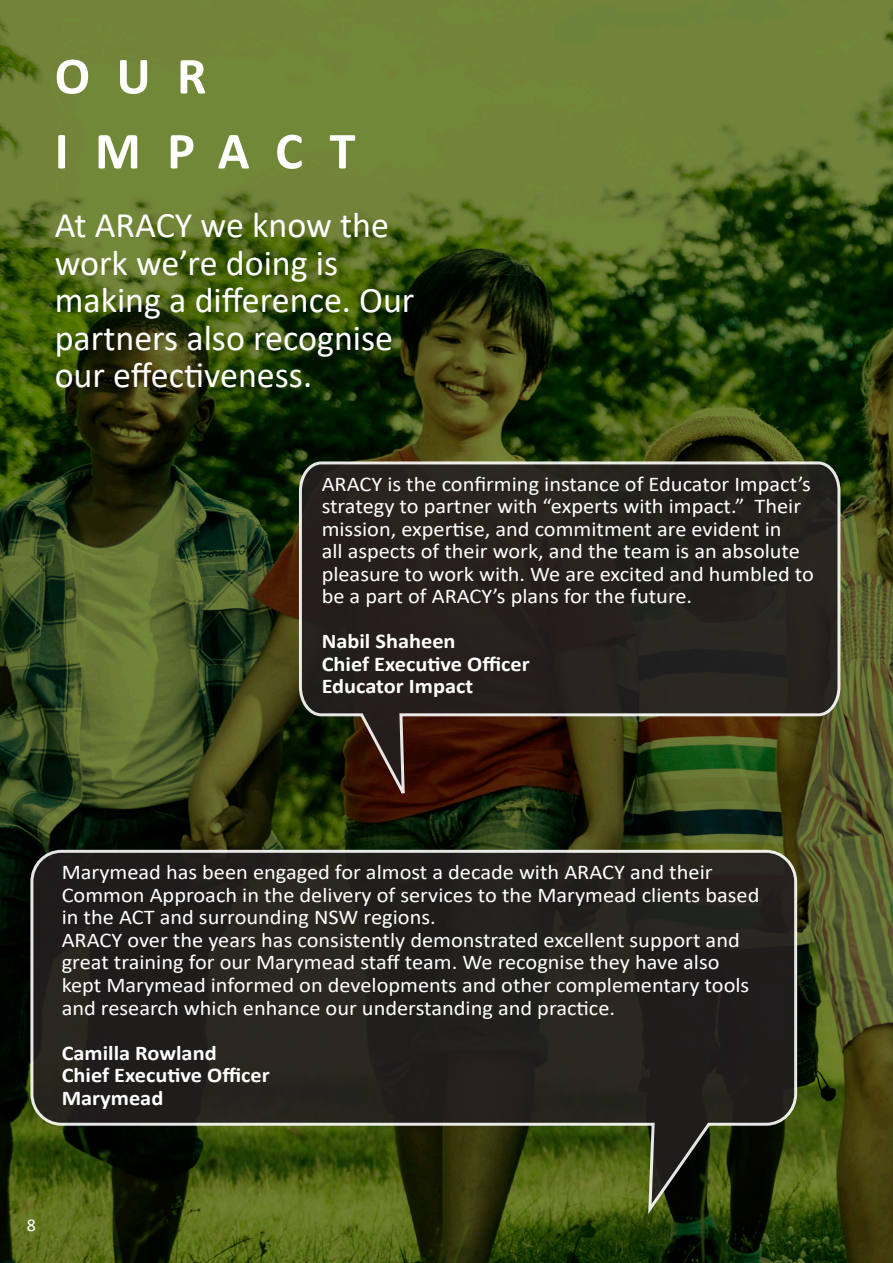
<style>
.page{position:relative;width:893px;height:1263px;background:#fff}
.page>*{position:absolute;margin:0;border:0;box-sizing:border-box;transform-origin:0 0}
.BigWhitePath{font:700 52.5px "Calibri";letter-spacing:.5em;color:#fff}
.White_Headline{font:36px/37.5px "Calibri";color:#fff}
.Basic_Headline_Blue{font:21px/22.5px "Calibri";color:#fff;scale:1.06 1}
.Basic_Headline_Blue-2{font:700 21px "Calibri";color:#fff;scale:1.06 1}
.t1{font:18px "Calibri";color:#fff}
</style>
<div class="page">
<img style="left:0;top:1px;width:893px;height:1262px">
<svg style="left:297px;top:460px;width:545px;height:335px;background:#2f291e"></svg>
<svg style="left:29px;top:848px;width:770px;height:367px;background:#292c1b"></svg>
<p class="BigWhitePath" style="left:55px;top:39px;width:153px">OUR</p>
<p class="BigWhitePath" style="left:55px;top:114px;width:302px">IMPACT</p>
<p class="White_Headline" style="left:55px;top:205px;width:361px">At ARACY we know the work we’re doing is making a difference. Our partners also recognise our effectiveness.</p>
<p class="Basic_Headline_Blue" style="left:322px;top:472px;width:466px">ARACY is the confirming instance of Educator Impact’s strategy to partner with “experts with impact.” Their mission, expertise, and commitment are evident in<br>all aspects of their work, and the team is an absolute pleasure to work with. We are excited and humbled to be a part of ARACY’s plans for the future.</p>
<p class="Basic_Headline_Blue-2" style="left:322px;top:626px;width:128px">Nabil Shaheen</p>
<p class="Basic_Headline_Blue-2" style="left:322px;top:649px;width:198px">Chief Executive Officer</p>
<p class="Basic_Headline_Blue-2" style="left:322px;top:671px;width:144px">Educator Impact</p>
<p class="Basic_Headline_Blue" style="left:62px;top:860px;width:660px">Marymead has been engaged for almost a decade with ARACY and their<br>Common Approach in the delivery of services to the Marymead clients based in the ACT and surrounding NSW regions.</p>
<p class="Basic_Headline_Blue" style="left:62px;top:928px;width:650px">ARACY over the years has consistently demonstrated excellent support and great training for our Marymead staff team. We recognise they have also kept Marymead informed on developments and other complementary tools and research which enhance our understanding and practice.</p>
<p class="Basic_Headline_Blue-2" style="left:62px;top:1038px;width:148px">Camilla Rowland</p>
<p class="Basic_Headline_Blue-2" style="left:62px;top:1060px;width:198px">Chief Executive Officer</p>
<p class="Basic_Headline_Blue-2" style="left:62px;top:1083px;width:97px">Marymead</p>
<p class="t1" style="left:27px;top:1213px;width:11px">8</p>
</div>
